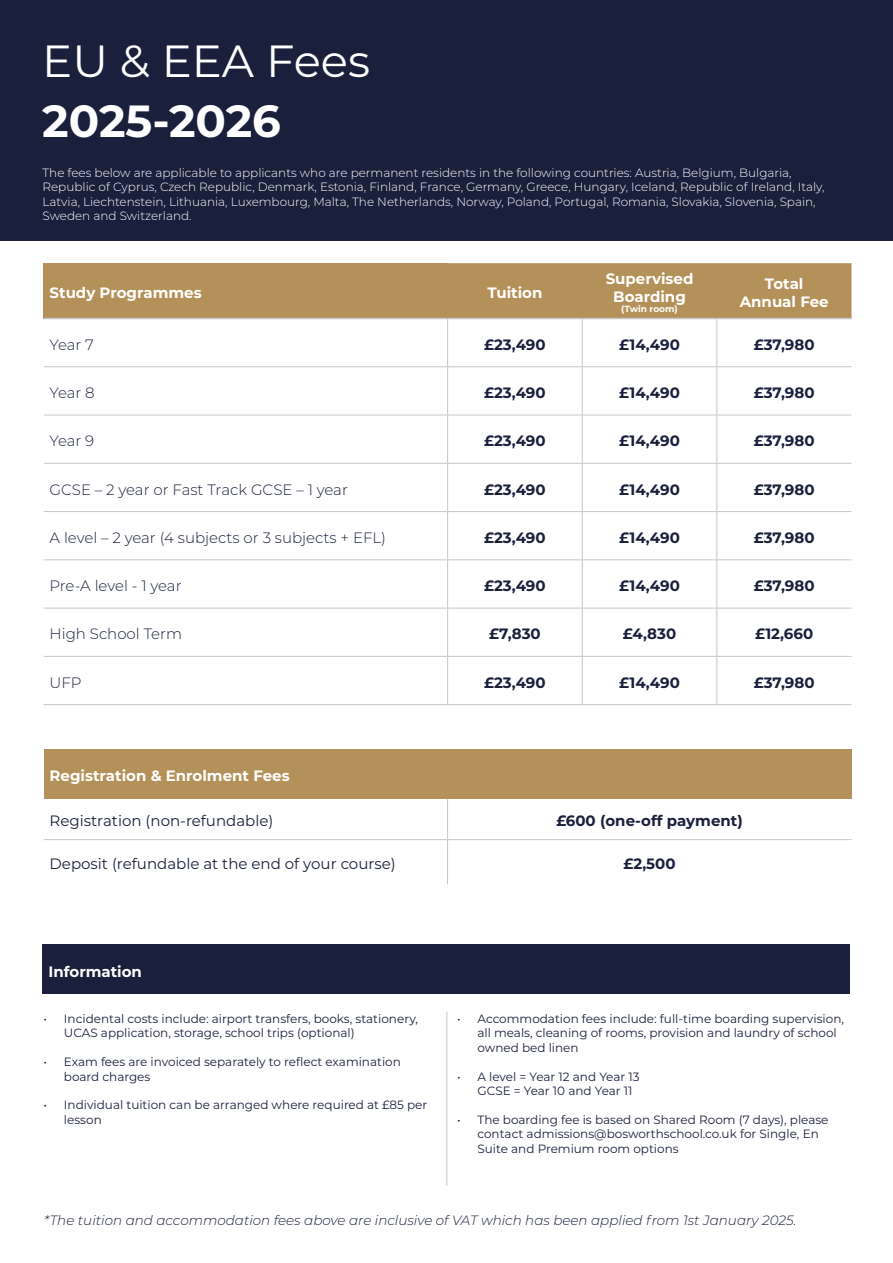
<style>
.page{position:relative;width:893px;height:1263px;background:#fff}
.page>*{position:absolute;margin:0;border:0;box-sizing:border-box;transform-origin:0 0}
.t1{font:45px "Montserrat";color:#fff}
.t2{font:700 45px "Montserrat";color:#fff}
.t3{font:700 15px "Montserrat";color:#1a203c}
.t4{font:300 15px "Montserrat";color:#1a203c}
.t5{font:700 15px/18px "Montserrat";color:#fff;text-align:center}
.t6{font:15px "Montserrat";color:#1a203c}
.t7{font:italic 300 13.5px "Montserrat";color:#1a203c}
.t8{font:12px/14.4px "Montserrat";color:#1a203c}
.t9{font:300 12px/14.4px "Montserrat";color:#fff}
.t10{font:700 9px "Montserrat";color:#fff}
</style>
<div class="page">
<div style="left:0;top:0;width:893px;height:240px;background:#1a203c"></div>
<div style="left:44px;top:749px;width:807px;height:50px;background:#b5915a"></div>
<hr style="left:447px;top:799px;width:1px;height:40px;background:#c6c6c6">
<hr style="left:44px;top:839px;width:404px;height:1px;background:#c6c6c6">
<hr style="left:447px;top:840px;width:1px;height:44px;background:#c6c6c6">
<hr style="left:448px;top:839px;width:403px;height:1px;background:#c6c6c6">
<hr style="left:446px;top:1011px;width:1px;height:175px;background:#c6c6c6">
<div style="left:43px;top:945px;width:807px;height:49px;background:#1a203c"></div>
<div style="left:44px;top:263px;width:404px;height:55px;background:#b5915a"></div>
<div style="left:448px;top:263px;width:403px;height:55px;background:#b5915a"></div>
<hr style="left:44px;top:318px;width:404px;height:1px;background:#c6c6c6">
<hr style="left:447px;top:319px;width:1px;height:47px;background:#c6c6c6">
<hr style="left:448px;top:318px;width:134px;height:1px;background:#c6c6c6">
<hr style="left:582px;top:318px;width:135px;height:1px;background:#c6c6c6">
<hr style="left:582px;top:319px;width:1px;height:47px;background:#c6c6c6">
<hr style="left:716px;top:319px;width:1px;height:47px;background:#c6c6c6">
<hr style="left:717px;top:318px;width:134px;height:1px;background:#c6c6c6">
<hr style="left:44px;top:366px;width:404px;height:1px;background:#c6c6c6">
<hr style="left:447px;top:367px;width:1px;height:48px;background:#c6c6c6">
<hr style="left:448px;top:366px;width:134px;height:1px;background:#c6c6c6">
<hr style="left:582px;top:366px;width:135px;height:1px;background:#c6c6c6">
<hr style="left:582px;top:367px;width:1px;height:48px;background:#c6c6c6">
<hr style="left:716px;top:367px;width:1px;height:48px;background:#c6c6c6">
<hr style="left:717px;top:366px;width:134px;height:1px;background:#c6c6c6">
<hr style="left:44px;top:415px;width:404px;height:1px;background:#c6c6c6">
<hr style="left:447px;top:415px;width:1px;height:48px;background:#c6c6c6">
<hr style="left:448px;top:415px;width:134px;height:1px;background:#c6c6c6">
<hr style="left:582px;top:415px;width:135px;height:1px;background:#c6c6c6">
<hr style="left:582px;top:415px;width:1px;height:48px;background:#c6c6c6">
<hr style="left:716px;top:415px;width:1px;height:48px;background:#c6c6c6">
<hr style="left:717px;top:415px;width:134px;height:1px;background:#c6c6c6">
<hr style="left:44px;top:463px;width:404px;height:1px;background:#c6c6c6">
<hr style="left:447px;top:464px;width:1px;height:47px;background:#c6c6c6">
<hr style="left:448px;top:463px;width:134px;height:1px;background:#c6c6c6">
<hr style="left:582px;top:463px;width:135px;height:1px;background:#c6c6c6">
<hr style="left:582px;top:464px;width:1px;height:47px;background:#c6c6c6">
<hr style="left:716px;top:464px;width:1px;height:47px;background:#c6c6c6">
<hr style="left:717px;top:463px;width:134px;height:1px;background:#c6c6c6">
<hr style="left:44px;top:511px;width:404px;height:1px;background:#c6c6c6">
<hr style="left:447px;top:512px;width:1px;height:47px;background:#c6c6c6">
<hr style="left:448px;top:511px;width:134px;height:1px;background:#c6c6c6">
<hr style="left:582px;top:511px;width:135px;height:1px;background:#c6c6c6">
<hr style="left:582px;top:512px;width:1px;height:47px;background:#c6c6c6">
<hr style="left:716px;top:512px;width:1px;height:47px;background:#c6c6c6">
<hr style="left:717px;top:511px;width:134px;height:1px;background:#c6c6c6">
<hr style="left:44px;top:559px;width:404px;height:1px;background:#c6c6c6">
<hr style="left:447px;top:560px;width:1px;height:48px;background:#c6c6c6">
<hr style="left:448px;top:559px;width:134px;height:1px;background:#c6c6c6">
<hr style="left:582px;top:559px;width:135px;height:1px;background:#c6c6c6">
<hr style="left:582px;top:560px;width:1px;height:48px;background:#c6c6c6">
<hr style="left:716px;top:560px;width:1px;height:48px;background:#c6c6c6">
<hr style="left:717px;top:559px;width:134px;height:1px;background:#c6c6c6">
<hr style="left:44px;top:608px;width:404px;height:1px;background:#c6c6c6">
<hr style="left:447px;top:608px;width:1px;height:48px;background:#c6c6c6">
<hr style="left:448px;top:608px;width:134px;height:1px;background:#c6c6c6">
<hr style="left:582px;top:608px;width:135px;height:1px;background:#c6c6c6">
<hr style="left:582px;top:608px;width:1px;height:48px;background:#c6c6c6">
<hr style="left:716px;top:608px;width:1px;height:48px;background:#c6c6c6">
<hr style="left:717px;top:608px;width:134px;height:1px;background:#c6c6c6">
<hr style="left:44px;top:656px;width:404px;height:1px;background:#c6c6c6">
<hr style="left:447px;top:657px;width:1px;height:47px;background:#c6c6c6">
<hr style="left:448px;top:656px;width:134px;height:1px;background:#c6c6c6">
<hr style="left:582px;top:656px;width:135px;height:1px;background:#c6c6c6">
<hr style="left:582px;top:657px;width:1px;height:47px;background:#c6c6c6">
<hr style="left:716px;top:657px;width:1px;height:47px;background:#c6c6c6">
<hr style="left:717px;top:656px;width:134px;height:1px;background:#c6c6c6">
<hr style="left:44px;top:704px;width:404px;height:1px;background:#c6c6c6">
<hr style="left:448px;top:704px;width:134px;height:1px;background:#c6c6c6">
<hr style="left:582px;top:704px;width:135px;height:1px;background:#c6c6c6">
<hr style="left:717px;top:704px;width:134px;height:1px;background:#c6c6c6">
<h1 class="t1" style="left:42px;top:30px;width:329px">EU &amp; EEA Fees</h1>
<h1 class="t2" style="left:42px;top:88px;width:240px">2025-2026</h1>
<p class="t9" style="left:43px;top:165px;width:784px">The fees below are applicable to applicants who are permanent residents in the following countries: Austria, Belgium, Bulgaria, Republic of Cyprus, Czech Republic, Denmark, Estonia, Finland, France, Germany, Greece, Hungary, Iceland, Republic of Ireland, Italy, Latvia, Liechtenstein, Lithuania, Luxembourg, Malta, The Netherlands, Norway, Poland, Portugal, Romania, Slovakia, Slovenia, Spain, Sweden and Switzerland.</p>
<p class="t5" style="left:50px;top:283px;width:154px">Study Programmes</p>
<p class="t5" style="left:487px;top:283px;width:57px">Tuition</p>
<p class="t5" style="left:606px;top:269px;width:89px">Supervised<br>Boarding</p>
<p class="t10" style="left:621px;top:303px;width:58px">(Twin room)</p>
<p class="t5" style="left:740px;top:274px;width:90px">Total<br>Annual Fee</p>
<p class="t4" style="left:50px;top:334px;width:46px">Year 7</p>
<p class="t3" style="left:484px;top:334px;width:63px">£23,490</p>
<p class="t3" style="left:619px;top:334px;width:62px">£14,490</p>
<p class="t3" style="left:754px;top:334px;width:62px">£37,980</p>
<p class="t4" style="left:50px;top:383px;width:47px">Year 8</p>
<p class="t3" style="left:484px;top:382px;width:63px">£23,490</p>
<p class="t3" style="left:619px;top:382px;width:62px">£14,490</p>
<p class="t3" style="left:754px;top:382px;width:62px">£37,980</p>
<p class="t4" style="left:50px;top:431px;width:46px">Year 9</p>
<p class="t3" style="left:484px;top:430px;width:63px">£23,490</p>
<p class="t3" style="left:619px;top:430px;width:62px">£14,490</p>
<p class="t3" style="left:754px;top:430px;width:62px">£37,980</p>
<p class="t4" style="left:50px;top:479px;width:300px">GCSE – 2 year or Fast Track GCSE – 1 year</p>
<p class="t3" style="left:484px;top:478px;width:63px">£23,490</p>
<p class="t3" style="left:619px;top:478px;width:62px">£14,490</p>
<p class="t3" style="left:754px;top:478px;width:62px">£37,980</p>
<p class="t4" style="left:50px;top:527px;width:338px">A level – 2 year (4 subjects or 3 subjects + EFL)</p>
<p class="t3" style="left:484px;top:527px;width:63px">£23,490</p>
<p class="t3" style="left:619px;top:527px;width:62px">£14,490</p>
<p class="t3" style="left:754px;top:527px;width:62px">£37,980</p>
<p class="t4" style="left:50px;top:576px;width:134px">Pre-A level - 1 year</p>
<p class="t3" style="left:484px;top:575px;width:63px">£23,490</p>
<p class="t3" style="left:619px;top:575px;width:62px">£14,490</p>
<p class="t3" style="left:754px;top:575px;width:62px">£37,980</p>
<p class="t4" style="left:50px;top:624px;width:134px">High School Term</p>
<p class="t3" style="left:489px;top:623px;width:53px">£7,830</p>
<p class="t3" style="left:623px;top:623px;width:55px">£4,830</p>
<p class="t3" style="left:755px;top:623px;width:60px">£12,660</p>
<p class="t4" style="left:50px;top:672px;width:34px">UFP</p>
<p class="t3" style="left:484px;top:671px;width:63px">£23,490</p>
<p class="t3" style="left:619px;top:671px;width:62px">£14,490</p>
<p class="t3" style="left:754px;top:671px;width:62px">£37,980</p>
<p class="t5" style="left:50px;top:766px;width:242px">Registration &amp; Enrolment Fees</p>
<p class="t6" style="left:50px;top:811px;width:225px">Registration (non-refundable)</p>
<p class="t3" style="left:556px;top:810px;width:188px">£600 (one-off payment)</p>
<p class="t6" style="left:50px;top:853px;width:348px">Deposit (refundable at the end of your course)</p>
<p class="t3" style="left:623px;top:853px;width:54px">£2,500</p>
<p class="t5" style="left:49px;top:962px;width:95px">Information</p>
<p class="t8" style="left:64px;top:1011px;width:356px;text-indent:-20px">• Incidental costs include: airport transfers, books, stationery,<br>UCAS application, storage, school trips (optional)</p>
<p class="t8" style="left:64px;top:1054px;width:338px;text-indent:-20px">• Exam fees are invoiced separately to reflect examination board charges</p>
<p class="t8" style="left:64px;top:1097px;width:365px;text-indent:-20px">• Individual tuition can be arranged where required at £85 per lesson</p>
<p class="t8" style="left:477px;top:1011px;width:368px;text-indent:-20px">• Accommodation fees include: full-time boarding supervision, all meals, cleaning of rooms, provision and laundry of school owned bed linen</p>
<p class="t8" style="left:477px;top:1069px;width:163px;text-indent:-20px">• A level = Year 12 and Year 13<br>GCSE = Year 10 and Year 11</p>
<p class="t8" style="left:477px;top:1112px;width:353px;text-indent:-20px">• The boarding fee is based on Shared Room (7 days), please contact admissions@bosworthschool.co.uk for Single, En<br>Suite and Premium room options</p>
<p class="t7" style="left:44px;top:1211px;width:754px">*The tuition and accommodation fees above are inclusive of VAT which has been applied from 1st January 2025.</p>
</div>
